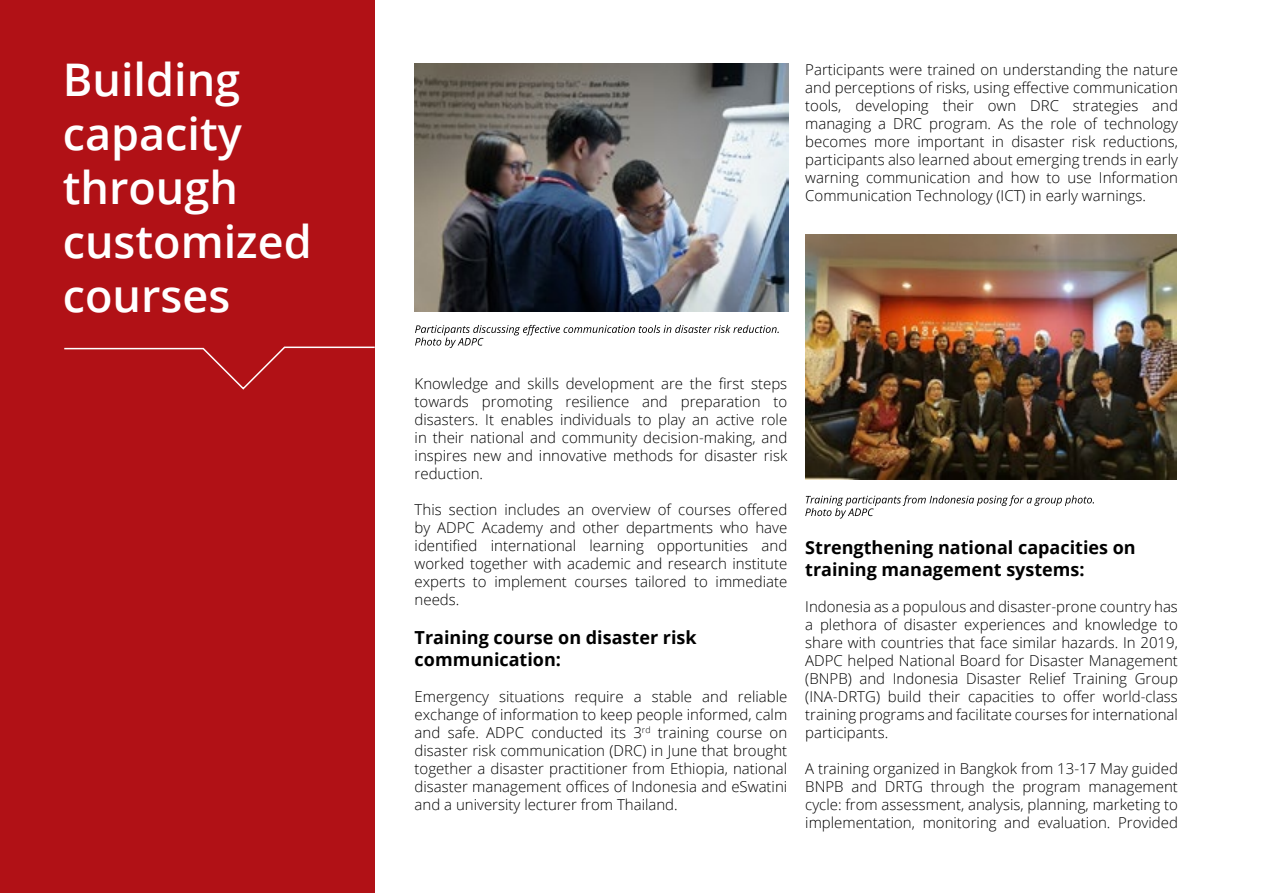
<style>
.page{position:relative;width:1263px;height:893px;background:#fff}
.page>*{position:absolute;margin:0;border:0;box-sizing:border-box;transform-origin:0 0}
.t1{font:600 45px/54px "Open Sans";color:#fff}
.t2{font:700 18px/21.6px "Open Sans";color:#000}
.t3{font:300 15px/18px "Open Sans";color:#000;text-align:justify}
</style>
<div class="page">
<img style="left:415px;top:64px;width:373px;height:248px">
<div style="left:0;top:0;width:374px;height:893px;background:#b11116"></div>
<svg style="left:64px;top:346px;width:311px;height:45px"></svg>
<svg style="left:415px;top:325px;width:364px;height:23px"></svg>
<img style="left:805px;top:235px;width:371px;height:245px">
<svg style="left:805px;top:495px;width:289px;height:23px"></svg>
<h1 class="t1" style="left:63px;top:51px;width:250px">Building capacity through customized courses</h1>
<p class="t3" style="left:805px;top:60px;width:374px">Participants were trained on understanding the nature and perceptions of risks, using effective communication tools, developing their own DRC strategies and managing a DRC program. As the role of technology becomes more important in disaster risk reductions, participants also learned about emerging trends in early warning communication and how to use Information Communication Technology (ICT) in early warnings.</p>
<p class="t3" style="left:415px;top:374px;width:374px">Knowledge and skills development are the first steps towards promoting resilience and preparation to disasters. It enables individuals to play an active role in their national and community decision-making, and inspires new and innovative methods for disaster risk reduction.</p>
<p class="t3" style="left:415px;top:500px;width:374px">This section includes an overview of courses offered by ADPC Academy and other departments who have identified international learning opportunities and worked together with academic and research institute experts to implement courses tailored to immediate needs.</p>
<p class="t2" style="left:415px;top:626px;width:283px">Training course on disaster risk communication:</p>
<p class="t3" style="left:415px;top:687px;width:374px">Emergency situations require a stable and reliable exchange of information to keep people informed, calm and safe. ADPC conducted its 3<sup>rd</sup> training course on disaster risk communication (DRC) in June that brought together a disaster practitioner from Ethiopia, national disaster management offices of Indonesia and eSwatini and a university lecturer from Thailand.</p>
<p class="t2" style="left:805px;top:536px;width:332px">Strengthening national capacities on training management systems:</p>
<p class="t3" style="left:805px;top:597px;width:374px">Indonesia as a populous and disaster-prone country has a plethora of disaster experiences and knowledge to share with countries that face similar hazards. In 2019, ADPC helped National Board for Disaster Management (BNPB) and Indonesia Disaster Relief Training Group (INA-DRTG) build their capacities to offer world-class training programs and facilitate courses for international participants.</p>
<p class="t3" style="left:805px;top:759px;width:374px">A training organized in Bangkok from 13-17 May guided BNPB and DRTG through the program management cycle: from assessment, analysis, planning, marketing to implementation, monitoring and evaluation. Provided</p>
</div>
